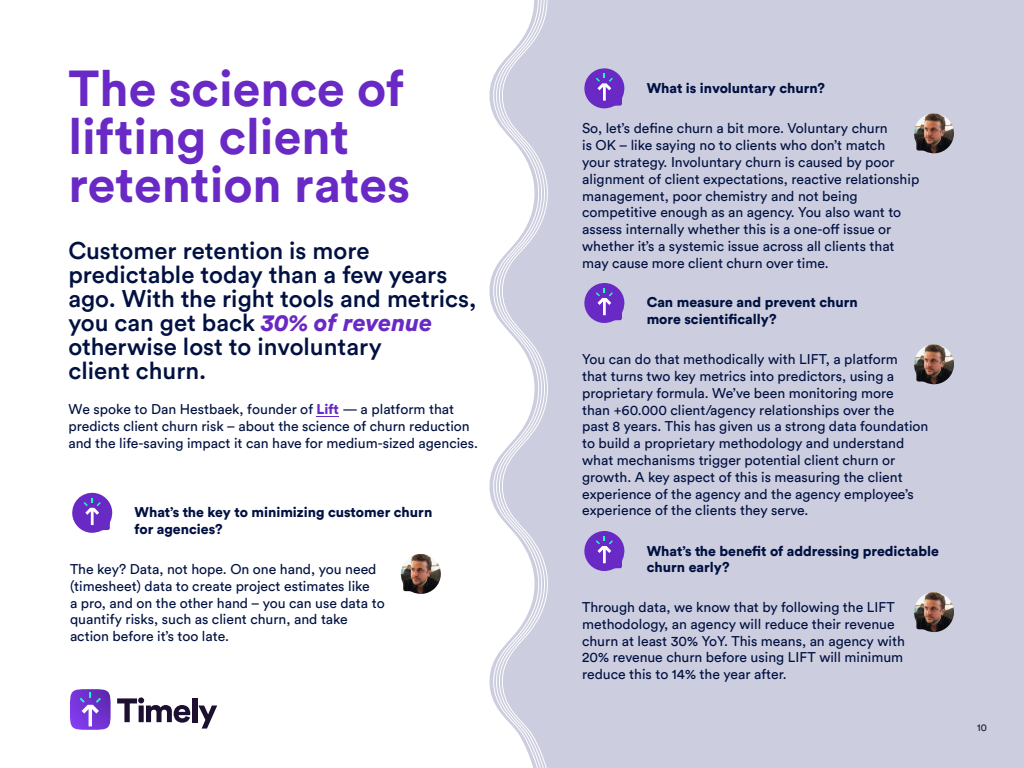
<style>
.page{position:relative;width:1024px;height:768px;background:#fff}
.page>*{position:absolute;margin:0;border:0;box-sizing:border-box;transform-origin:0 0}
.t1{font:700 50px/48px "Circular Std";color:#6929c4}
.t2{font:500 24px/24px "Circular Std";color:#001141}
.t3{font:14px/16.8px "Circular Std";color:#001141}
.t4{font:900 14px/16.8px "Circular Std";color:#001141}
.t5{font:10px "Circular Std";color:#1c0f30}
.s1{font-weight:900;font-style:italic;color:#6929c4}
.s2{font-weight:900;color:#6929c4}
</style>
<div class="page">
<div style="left:556px;top:0;width:468px;height:768px;background:#cccdde"></div>
<svg style="left:491px;top:76px;width:3px;height:626px"></svg>
<svg style="left:494px;top:70px;width:3px;height:637px"></svg>
<svg style="left:497px;top:0;width:59px;height:768px"></svg>
<svg style="left:117px;top:697px;width:73px;height:26px"></svg>
<div style="left:192px;top:698px;width:5px;height:24px;background:#1c0f30"></div>
<svg style="left:198px;top:706px;width:19px;height:23px"></svg>
<svg style="left:70px;top:689px;width:41px;height:41px;background:#8554d8"></svg>
<img style="left:401px;top:554px;width:40px;height:40px">
<svg style="left:72px;top:492px;width:40px;height:41px"></svg>
<img style="left:914px;top:113px;width:41px;height:41px">
<svg style="left:583px;top:68px;width:42px;height:41px;background:#8860cd"></svg>
<img style="left:914px;top:344px;width:41px;height:40px">
<svg style="left:583px;top:282px;width:42px;height:41px;background:#8860cd"></svg>
<img style="left:914px;top:592px;width:41px;height:40px">
<svg style="left:583px;top:530px;width:42px;height:41px;background:#8860cd"></svg>
<svg style="left:317px;top:416px;width:22px;height:1px"></svg>
<h1 class="t1" style="left:68px;top:63px;width:343px">The science of lifting client retention rates</h1>
<h2 class="t2" style="left:68px;top:238px;width:410px">Customer retention is more predictable today than a few years ago. With the right tools and metrics, you can get back <span class="s1">30% of revenue </span>otherwise lost to involuntary<br>client churn.</h2>
<p class="t3" style="left:68px;top:401px;width:411px">We spoke to Dan Hestbaek, founder of <span class="s2">Lift</span> — a platform that predicts client churn risk – about the science of churn reduction and the life-saving impact it can have for medium-sized agencies.</p>
<p class="t4" style="left:135px;top:504px;width:299px">What’s the key to minimizing customer churn for agencies?</p>
<p class="t3" style="left:70px;top:560px;width:316px">The key? Data, not hope. On one hand, you need (timesheet) data to create project estimates like<br>a pro, and on the other hand – you can use data to quantify risks, such as client churn, and take action before it’s too late.</p>
<p class="t4" style="left:647px;top:79px;width:180px">What is involuntary churn?</p>
<p class="t3" style="left:582px;top:120px;width:339px">So, let’s define churn a bit more. Voluntary churn<br>is OK – like saying no to clients who don’t match<br>your strategy. Involuntary churn is caused by poor alignment of client expectations, reactive relationship management, poor chemistry and not being competitive enough as an agency. You also want to assess internally whether this is a one-off issue or whether it’s a systemic issue across all clients that may cause more client churn over time.</p>
<p class="t4" style="left:647px;top:294px;width:213px">Can measure and prevent churn more scientifically?</p>
<p class="t3" style="left:582px;top:351px;width:348px">You can do that methodically with LIFT, a platform<br>that turns two key metrics into predictors, using a proprietary formula. We’ve been monitoring more<br>than +60.000 client/agency relationships over the<br>past 8 years. This has given us a strong data foundation to build a proprietary methodology and understand what mechanisms trigger potential client churn or growth. A key aspect of this is measuring the client experience of the agency and the agency employee’s experience of the clients they serve.</p>
<p class="t4" style="left:647px;top:542px;width:294px">What’s the benefit of addressing predictable churn early?</p>
<p class="t3" style="left:582px;top:599px;width:324px">Through data, we know that by following the LIFT methodology, an agency will reduce their revenue churn at least 30% YoY. This means, an agency with 20% revenue churn before using LIFT will minimum reduce this to 14% the year after.</p>
<p class="t5" style="left:977px;top:721px;width:11px">10</p>
</div>
